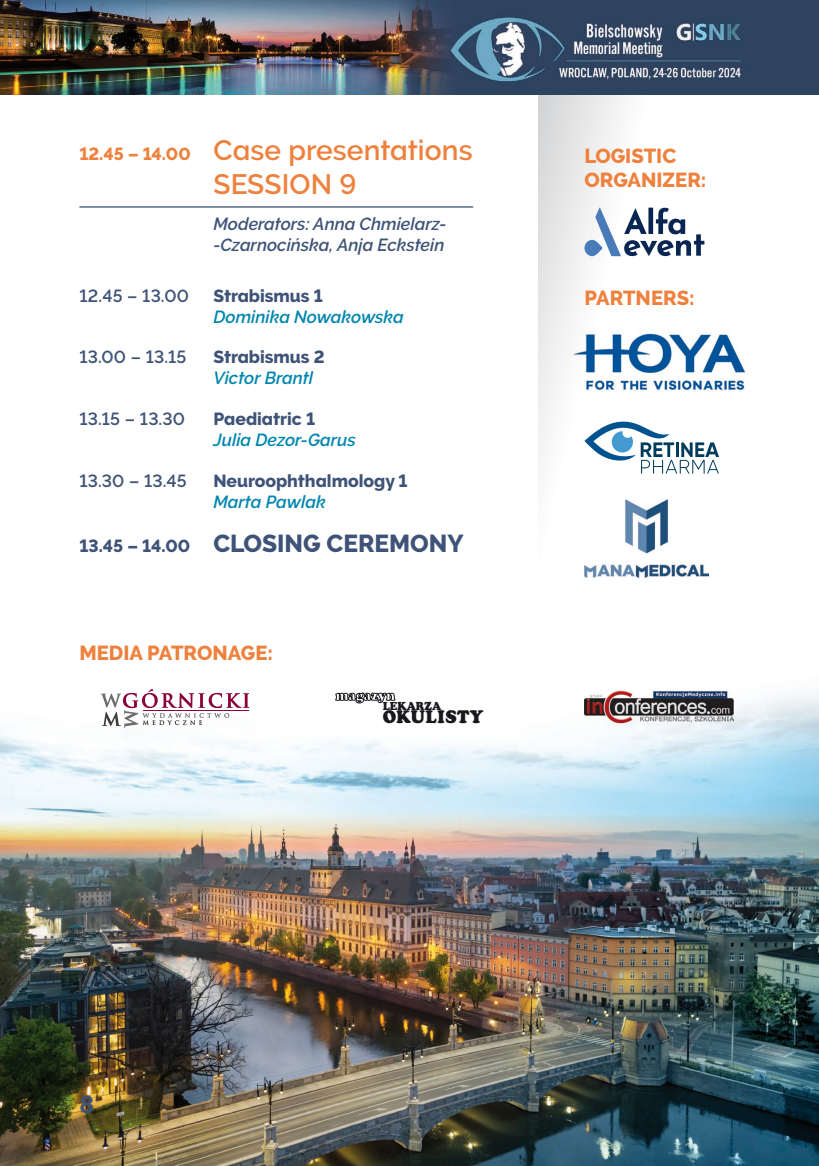
<style>
.page{position:relative;width:819px;height:1166px;background:#fff}
.page>*{position:absolute;margin:0;border:0;box-sizing:border-box;transform-origin:0 0}
.Sesja_NR_nieb_SPIS{font:600 28px/33.6px "Raleway";letter-spacing:.005em;color:#ee813d}
.Sesja_TYT{font:800 24.5px "Raleway";color:#3e5377}
.t1{font:700 24.5px "Raleway";color:#3e5377}
.Sesja_TYT-2{font:800 20.3px/24.3px "Raleway";color:#ee813d}
.t2{font:18.03px "Cooper Black Std";letter-spacing:.025em;color:#1a171c;scale:.92 1}
.Wyk_AUTOR{font:italic 600 17.5px "Raleway";color:#0086ae}
.Wyk_TYT{font:800 17.5px "Raleway";color:#3e5377}
.Sesja_NAZWISK{font:italic 600 17.5px/21px "Raleway";color:#3e5377}
.Wyk_TYT-2{font:600 17.5px "Raleway";letter-spacing:.015em;color:#3e5377}
.t3{font:11.38px "Cooper Black Std";color:#1a171c;scale:.92 1}
.s1{font-weight:800;font-size:17.5px}
.s2{font-size:17.5px}
</style>
<div class="page">
<img style="left:0;top:688px;width:819px;height:478px">
<svg style="left:538px;top:95px;width:171px;height:483px"></svg>
<hr style="left:79px;top:206px;width:394px;height:2px;background:#3e5377">
<svg style="left:584px;top:208px;width:120px;height:48px"></svg>
<svg style="left:101px;top:689px;width:149px;height:39px"></svg>
<svg style="left:335px;top:692px;width:60px;height:11px"></svg>
<img style="left:584px;top:691px;width:149px;height:35px">
<img style="left:543px;top:296px;width:202px;height:138px">
<svg style="left:584px;top:421px;width:135px;height:53px"></svg>
<img style="left:584px;top:499px;width:124px;height:78px">
<img style="left:0;top:0;width:819px;height:94px">
<p class="Sesja_NR_nieb_SPIS" style="left:213px;top:134px;width:261px;text-indent:-134px"><span class="s1">12.45 – 14.00</span> Case presentations<br>SESSION 9</p>
<p class="Sesja_NAZWISK" style="left:213px;top:213px;width:235px">Moderators: Anna Chmielarz--Czarnocińska, Anja Eckstein</p>
<p class="Wyk_TYT-2" style="left:79px;top:285px;width:111px">12.45 – 13.00</p>
<p class="Wyk_TYT" style="left:213px;top:285px;width:111px">Strabismus 1</p>
<p class="Wyk_AUTOR" style="left:213px;top:306px;width:192px">Dominika Nowakowska</p>
<p class="Wyk_TYT-2" style="left:79px;top:347px;width:109px">13.00 – 13.15</p>
<p class="Wyk_TYT" style="left:213px;top:347px;width:113px">Strabismus 2</p>
<p class="Wyk_AUTOR" style="left:213px;top:368px;width:101px">Victor Brantl</p>
<p class="Wyk_TYT-2" style="left:79px;top:409px;width:107px">13.15 – 13.30</p>
<p class="Wyk_TYT" style="left:213px;top:409px;width:103px">Paediatric 1</p>
<p class="Wyk_AUTOR" style="left:213px;top:430px;width:144px">Julia Dezor-Garus</p>
<p class="Wyk_TYT-2" style="left:79px;top:471px;width:109px">13.30 – 13.45</p>
<p class="Wyk_TYT" style="left:213px;top:471px;width:196px">Neuroophthalmology 1</p>
<p class="Wyk_AUTOR" style="left:213px;top:492px;width:114px">Marta Pawlak</p>
<p class="Sesja_TYT" style="left:79px;top:530px;width:386px"><span class="s2">13.45 – 14.00</span> CLOSING CEREMONY</p>
<p class="Sesja_TYT-2" style="left:79px;top:641px;width:195px">MEDIA PATRONAGE:</p>
<p class="t3" style="left:383px;top:699px;width:65px">LEKARZA</p>
<p class="t2" style="left:383px;top:706px;width:111px">OKULISTY</p>
<p class="Sesja_TYT-2" style="left:584px;top:144px;width:123px">LOGISTIC<br>ORGANIZER:</p>
<p class="Sesja_TYT-2" style="left:584px;top:286px;width:112px">PARTNERS:</p>
<h2 class="t1" style="left:79px;top:1090px;width:16px">8</h2>
</div>
